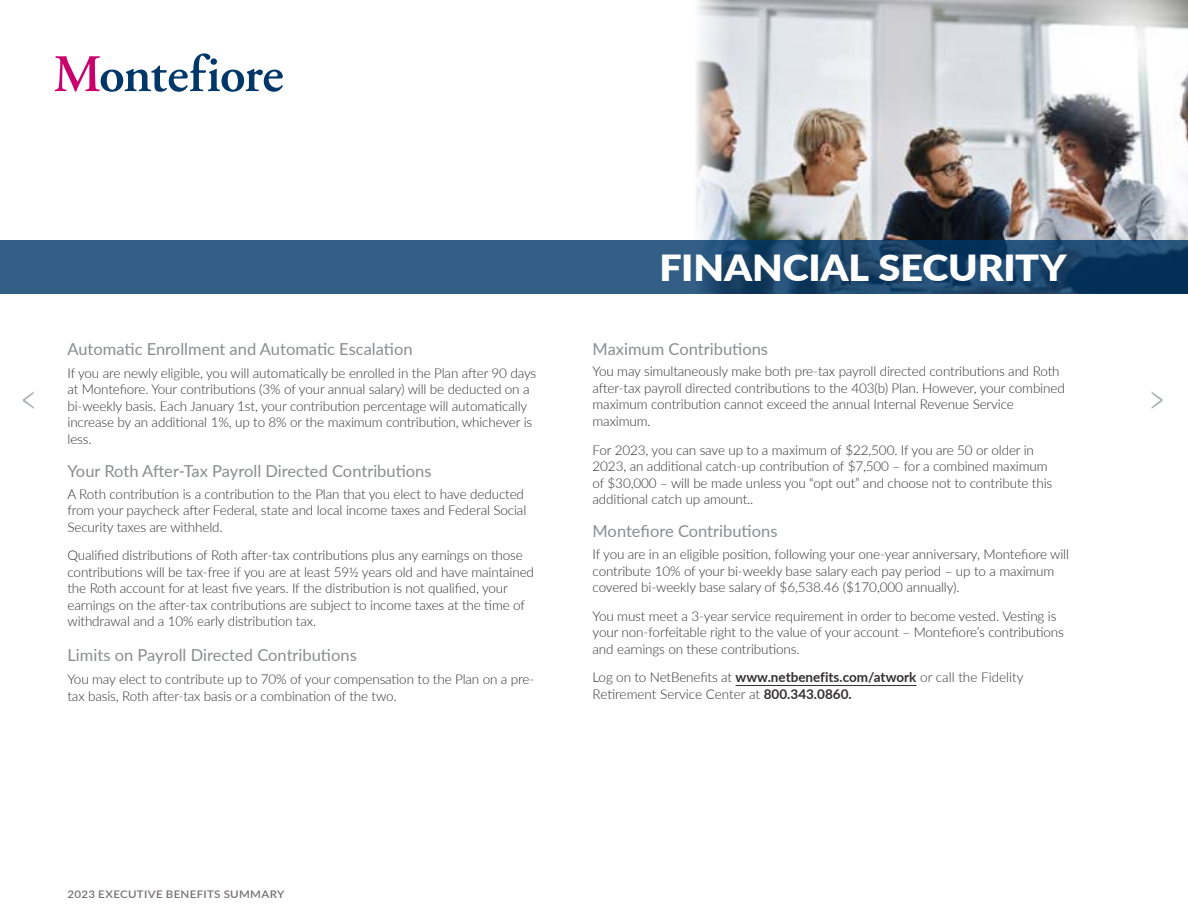
<style>
.page{position:relative;width:1188px;height:918px;background:#fff}
.page>*{position:absolute;margin:0;border:0;box-sizing:border-box;transform-origin:0 0}
.t1{font:900 36px "Lato";letter-spacing:-.005em;color:#fff;scale:1.1 1}
.t2{font:16.5px "Lato";color:#8a8c8e}
.t3{font:300 13.5px/16.5px "Lato";letter-spacing:-.01em;color:#322f31}
.t4{font:600 10.5px "Lato";letter-spacing:.025em;color:#777172;scale:1.1 1}
.s1{font-weight:700}
</style>
<div class="page">
<svg style="left:23px;top:392px;width:11px;height:17px"></svg>
<svg style="left:1152px;top:392px;width:11px;height:17px"></svg>
<img style="left:1055px;top:0;width:133px;height:240px">
<svg style="left:54px;top:0;width:1001px;height:240px"></svg>
<svg style="left:144px;top:109px;width:18px;height:14px"></svg>
<svg style="left:272px;top:109px;width:10px;height:10px"></svg>
<svg style="left:55px;top:53px;width:228px;height:39px"></svg>
<svg style="left:0;top:240px;width:1188px;height:54px;background:#275379"></svg>
<hr style="left:736px;top:685px;width:180px;height:1px;background:#322f31">
<p class="t2" style="left:68px;top:337px;width:347px">Automatic Enrollment and Automatic Escalation</p>
<p class="t3" style="left:68px;top:364px;width:470px">If you are newly eligible, you will automatically be enrolled in the Plan after 90 days at Montefiore. Your contributions (3% of your annual salary) will be deducted on a bi-weekly basis. Each January 1st, your contribution percentage will automatically increase by an additional 1%, up to 8% or the maximum contribution, whichever is less.</p>
<p class="t2" style="left:68px;top:459px;width:366px">Your Roth After-Tax Payroll Directed Contributions</p>
<p class="t3" style="left:68px;top:485px;width:460px">A Roth contribution is a contribution to the Plan that you elect to have deducted from your paycheck after Federal, state and local income taxes and Federal Social<br>Security taxes are withheld.</p>
<p class="t3" style="left:68px;top:547px;width:468px">Qualified distributions of Roth after-tax contributions plus any earnings on those contributions will be tax-free if you are at least 59½ years old and have maintained the Roth account for at least five years. If the distribution is not qualified, your earnings on the after-tax contributions are subject to income taxes at the time of withdrawal and a 10% early distribution tax.</p>
<p class="t2" style="left:68px;top:643px;width:291px">Limits on Payroll Directed Contributions</p>
<p class="t3" style="left:68px;top:671px;width:468px">You may elect to contribute up to 70% of your compensation to the Plan on a pre&shy;tax basis, Roth after-tax basis or a combination of the two.</p>
<h1 class="t1" style="left:660px;top:241px;width:372px">FINANCIAL SECURITY</h1>
<p class="t2" style="left:593px;top:337px;width:177px">Maximum Contributions</p>
<p class="t3" style="left:593px;top:363px;width:474px">You may simultaneously make both pre-tax payroll directed contributions and Roth after-tax payroll directed contributions to the 403(b) Plan. However, your combined maximum contribution cannot exceed the annual Internal Revenue Service maximum.</p>
<p class="t3" style="left:593px;top:441px;width:461px">For 2023, you can save up to a maximum of $22,500. If you are 50 or older in 2023, an additional catch-up contribution of $7,500 – for a combined maximum of $30,000 – will be made unless you “opt out” and choose not to contribute this additional catch up amount..</p>
<p class="t2" style="left:593px;top:519px;width:186px">Montefiore Contributions</p>
<p class="t3" style="left:593px;top:546px;width:478px">If you are in an eligible position, following your one-year anniversary, Montefiore will contribute 10% of your bi-weekly base salary each pay period – up to a maximum covered bi-weekly base salary of $6,538.46 ($170,000 annually).</p>
<p class="t3" style="left:593px;top:607px;width:473px">You must meet a 3-year service requirement in order to become vested. Vesting is your non-forfeitable right to the value of your account – Montefiore’s contributions and earnings on these contributions.</p>
<p class="t3" style="left:593px;top:669px;width:432px">Log on to NetBenefits at <span class="s1">www.netbenefits.com/atwork</span> or call the Fidelity<br>Retirement Service Center at <span class="s1">800.343.0860.</span></p>
<p class="t4" style="left:68px;top:886px;width:199px">2023 EXECUTIVE BENEFITS SUMMARY</p>
</div>
